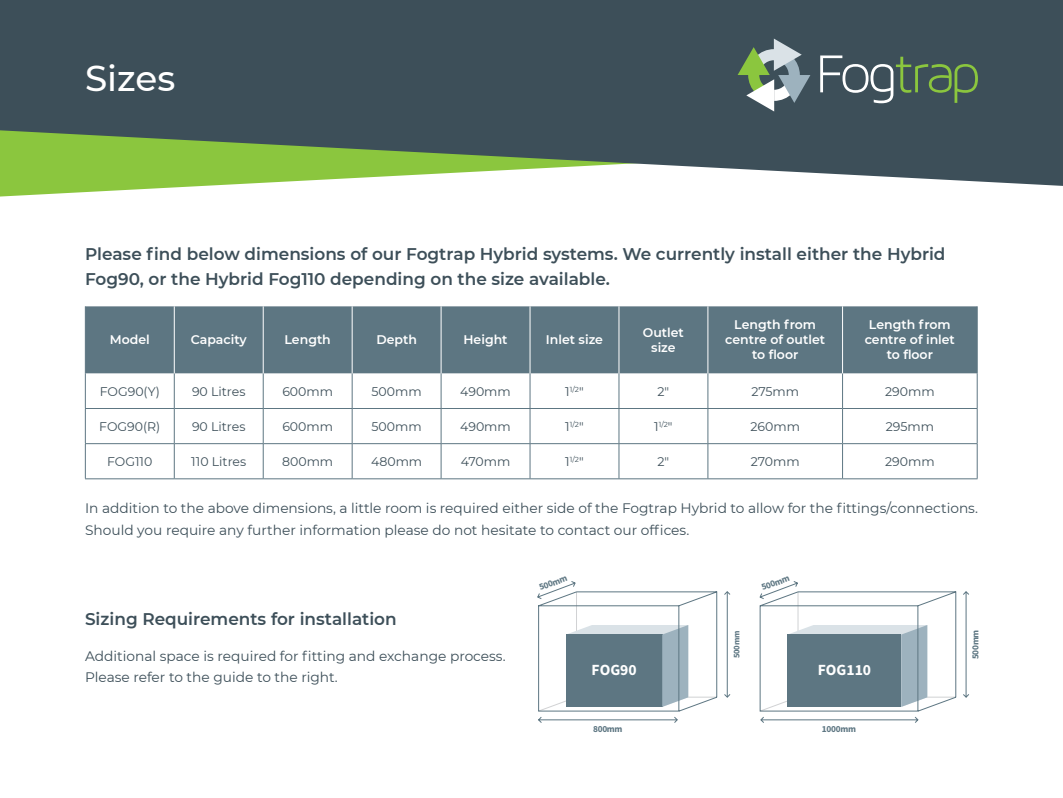
<style>
.page{position:relative;width:1063px;height:798px;background:#fff}
.page>*{position:absolute;margin:0;border:0;box-sizing:border-box;transform-origin:0 0}
.t1{font:500 35.75px "Montserrat";color:#fff}
.t2{font:600 16.88px/25px "Montserrat";color:#3d4f59}
.t3{font:700 15.5px "Source Sans Pro";color:#fff}
.t4{font:13.75px/21.2px "Montserrat";color:#3d4f59}
.t5{font:12.5px "Montserrat";color:#3d4f59}
.t6{font:600 12.5px/15px "Montserrat";color:#fff;text-align:center}
.t7{font:700 9.25px "Source Sans Pro";letter-spacing:-.03em;color:#5d7682}
.t8{font:700 8.62px "Source Sans Pro";letter-spacing:-.03em;color:#5d7682}
.t9{font:7.25px "Montserrat";color:#3d4f59}
.s1{font-size:12.5px}
</style>
<div class="page">
<svg style="left:0;top:186px;width:201px;height:10px"></svg>
<svg style="left:0;top:0;width:1063px;height:186px;background:#4f655e"></svg>
<svg style="left:738px;top:39px;width:72px;height:72px;background:#7a8e85"></svg>
<svg style="left:820px;top:55px;width:158px;height:48px;background:#566a65"></svg>
<div style="left:86px;top:306px;width:891px;height:67px;background:#5d7682"></div>
<hr style="left:85px;top:306px;width:1px;height:67px;background:#5d7682">
<hr style="left:85px;top:373px;width:1px;height:35px;background:#5d7682">
<hr style="left:174px;top:373px;width:1px;height:35px;background:#5d7682">
<hr style="left:263px;top:373px;width:1px;height:35px;background:#5d7682">
<hr style="left:352px;top:373px;width:1px;height:35px;background:#5d7682">
<hr style="left:441px;top:373px;width:1px;height:35px;background:#5d7682">
<hr style="left:530px;top:373px;width:1px;height:35px;background:#5d7682">
<hr style="left:619px;top:373px;width:1px;height:35px;background:#5d7682">
<hr style="left:708px;top:373px;width:1px;height:35px;background:#5d7682">
<hr style="left:842px;top:373px;width:1px;height:35px;background:#5d7682">
<hr style="left:977px;top:373px;width:1px;height:35px;background:#5d7682">
<hr style="left:85px;top:408px;width:1px;height:35px;background:#5d7682">
<hr style="left:174px;top:408px;width:1px;height:35px;background:#5d7682">
<hr style="left:263px;top:408px;width:1px;height:35px;background:#5d7682">
<hr style="left:352px;top:408px;width:1px;height:35px;background:#5d7682">
<hr style="left:441px;top:408px;width:1px;height:35px;background:#5d7682">
<hr style="left:530px;top:408px;width:1px;height:35px;background:#5d7682">
<hr style="left:619px;top:408px;width:1px;height:35px;background:#5d7682">
<hr style="left:708px;top:408px;width:1px;height:35px;background:#5d7682">
<hr style="left:842px;top:408px;width:1px;height:35px;background:#5d7682">
<hr style="left:977px;top:408px;width:1px;height:35px;background:#5d7682">
<hr style="left:85px;top:444px;width:1px;height:34px;background:#5d7682">
<hr style="left:174px;top:444px;width:1px;height:34px;background:#5d7682">
<hr style="left:263px;top:444px;width:1px;height:34px;background:#5d7682">
<hr style="left:352px;top:444px;width:1px;height:34px;background:#5d7682">
<hr style="left:441px;top:444px;width:1px;height:34px;background:#5d7682">
<hr style="left:530px;top:444px;width:1px;height:34px;background:#5d7682">
<hr style="left:619px;top:444px;width:1px;height:34px;background:#5d7682">
<hr style="left:708px;top:444px;width:1px;height:34px;background:#5d7682">
<hr style="left:842px;top:444px;width:1px;height:34px;background:#5d7682">
<hr style="left:977px;top:444px;width:1px;height:34px;background:#5d7682">
<hr style="left:85px;top:478px;width:89px;height:1px;background:#5d7682">
<hr style="left:174px;top:478px;width:89px;height:1px;background:#5d7682">
<hr style="left:263px;top:478px;width:89px;height:1px;background:#5d7682">
<hr style="left:352px;top:478px;width:89px;height:1px;background:#5d7682">
<hr style="left:441px;top:478px;width:89px;height:1px;background:#5d7682">
<hr style="left:530px;top:478px;width:89px;height:1px;background:#5d7682">
<hr style="left:619px;top:478px;width:89px;height:1px;background:#5d7682">
<hr style="left:708px;top:478px;width:135px;height:1px;background:#5d7682">
<hr style="left:843px;top:478px;width:135px;height:1px;background:#5d7682">
<hr style="left:174px;top:306px;width:1px;height:67px;background:#fff">
<hr style="left:263px;top:306px;width:1px;height:67px;background:#fff">
<hr style="left:352px;top:306px;width:1px;height:67px;background:#fff">
<hr style="left:441px;top:306px;width:1px;height:67px;background:#fff">
<hr style="left:530px;top:306px;width:1px;height:67px;background:#fff">
<hr style="left:619px;top:306px;width:1px;height:67px;background:#fff">
<hr style="left:708px;top:306px;width:1px;height:67px;background:#fff">
<hr style="left:842px;top:306px;width:1px;height:67px;background:#fff">
<hr style="left:977px;top:306px;width:1px;height:67px;background:#5d7682">
<hr style="left:85px;top:408px;width:89px;height:1px;background:#5d7682">
<hr style="left:174px;top:408px;width:89px;height:1px;background:#5d7682">
<hr style="left:263px;top:408px;width:89px;height:1px;background:#5d7682">
<hr style="left:352px;top:408px;width:89px;height:1px;background:#5d7682">
<hr style="left:441px;top:408px;width:89px;height:1px;background:#5d7682">
<hr style="left:530px;top:408px;width:89px;height:1px;background:#5d7682">
<hr style="left:619px;top:408px;width:89px;height:1px;background:#5d7682">
<hr style="left:708px;top:408px;width:135px;height:1px;background:#5d7682">
<hr style="left:843px;top:408px;width:135px;height:1px;background:#5d7682">
<hr style="left:85px;top:443px;width:89px;height:1px;background:#5d7682">
<hr style="left:174px;top:443px;width:89px;height:1px;background:#5d7682">
<hr style="left:263px;top:443px;width:89px;height:1px;background:#5d7682">
<hr style="left:352px;top:443px;width:89px;height:1px;background:#5d7682">
<hr style="left:441px;top:443px;width:89px;height:1px;background:#5d7682">
<hr style="left:530px;top:443px;width:89px;height:1px;background:#5d7682">
<hr style="left:619px;top:443px;width:89px;height:1px;background:#5d7682">
<hr style="left:708px;top:443px;width:135px;height:1px;background:#5d7682">
<hr style="left:843px;top:443px;width:135px;height:1px;background:#5d7682">
<svg style="left:537px;top:581px;width:432px;height:142px"></svg>
<h1 class="t1" style="left:85px;top:53px;width:92px">Sizes</h1>
<p class="t2" style="left:85px;top:241px;width:862px">Please find below dimensions of our Fogtrap Hybrid systems. We currently install either the Hybrid<br>Fog90, or the Hybrid Fog110 depending on the size available.</p>
<p class="t6" style="left:110px;top:331px;width:41px">Model</p>
<p class="t6" style="left:191px;top:331px;width:58px">Capacity</p>
<p class="t6" style="left:285px;top:331px;width:48px">Length</p>
<p class="t6" style="left:376px;top:331px;width:42px">Depth</p>
<p class="t6" style="left:464px;top:331px;width:46px">Height</p>
<p class="t6" style="left:546px;top:331px;width:59px">Inlet size</p>
<p class="t6" style="left:643px;top:324px;width:43px">Outlet size</p>
<p class="t6" style="left:725px;top:316px;width:101px">Length from centre of outlet to floor</p>
<p class="t6" style="left:865px;top:316px;width:92px">Length from centre of inlet to floor</p>
<p class="t5" style="left:100px;top:383px;width:62px">FOG90(Y)</p>
<p class="t5" style="left:192px;top:383px;width:55px">90 Litres</p>
<p class="t5" style="left:282px;top:383px;width:52px">600mm</p>
<p class="t5" style="left:372px;top:383px;width:52px">500mm</p>
<p class="t5" style="left:460px;top:383px;width:52px">490mm</p>
<p class="t9" style="left:565px;top:384px;width:20px"><span class="s1">1</span>1/2<span class="s1">"</span></p>
<p class="t5" style="left:658px;top:383px;width:13px">2"</p>
<p class="t5" style="left:751px;top:383px;width:49px">275mm</p>
<p class="t5" style="left:885px;top:383px;width:51px">290mm</p>
<p class="t5" style="left:99px;top:418px;width:63px">FOG90(R)</p>
<p class="t5" style="left:192px;top:418px;width:55px">90 Litres</p>
<p class="t5" style="left:282px;top:418px;width:52px">600mm</p>
<p class="t5" style="left:372px;top:418px;width:52px">500mm</p>
<p class="t5" style="left:460px;top:418px;width:52px">490mm</p>
<p class="t9" style="left:565px;top:419px;width:20px"><span class="s1">1</span>1/2<span class="s1">"</span></p>
<p class="t9" style="left:654px;top:419px;width:20px"><span class="s1">1</span>1/2<span class="s1">"</span></p>
<p class="t5" style="left:750px;top:418px;width:51px">260mm</p>
<p class="t5" style="left:886px;top:418px;width:50px">295mm</p>
<p class="t5" style="left:107px;top:453px;width:47px">FOG110</p>
<p class="t5" style="left:191px;top:453px;width:56px">110 Litres</p>
<p class="t5" style="left:282px;top:453px;width:53px">800mm</p>
<p class="t5" style="left:371px;top:453px;width:53px">480mm</p>
<p class="t5" style="left:461px;top:453px;width:51px">470mm</p>
<p class="t9" style="left:565px;top:454px;width:20px"><span class="s1">1</span>1/2<span class="s1">"</span></p>
<p class="t5" style="left:658px;top:453px;width:13px">2"</p>
<p class="t5" style="left:751px;top:453px;width:50px">270mm</p>
<p class="t5" style="left:885px;top:453px;width:51px">290mm</p>
<p class="t4" style="left:85px;top:497px;width:894px">In addition to the above dimensions, a little room is required either side of the Fogtrap Hybrid to allow for the fittings/connections.<br>Should you require any further information please do not hesitate to contact our offices.</p>
<p class="t2" style="left:85px;top:606px;width:313px">Sizing Requirements for installation</p>
<p class="t4" style="left:85px;top:644px;width:422px">Additional space is required for fitting and exchange process.<br>Please refer to the guide to the right.</p>
<p class="t7" style="left:537px;top:581px;width:31px;rotate:-20deg">500mm</p>
<p class="t3" style="left:592px;top:659px;width:47px">FOG90</p>
<p class="t7" style="left:593px;top:722px;width:31px">800mm</p>
<p class="t8" style="left:731px;top:658px;width:29px;rotate:-90deg">500mm</p>
<p class="t7" style="left:760px;top:581px;width:31px;rotate:-20deg">500mm</p>
<p class="t3" style="left:818px;top:659px;width:55px">FOG110</p>
<p class="t7" style="left:822px;top:723px;width:74px">1000mm 1000mm</p>
<p class="t7" style="left:969px;top:659px;width:31px;rotate:-90deg">500mm</p>
</div>
